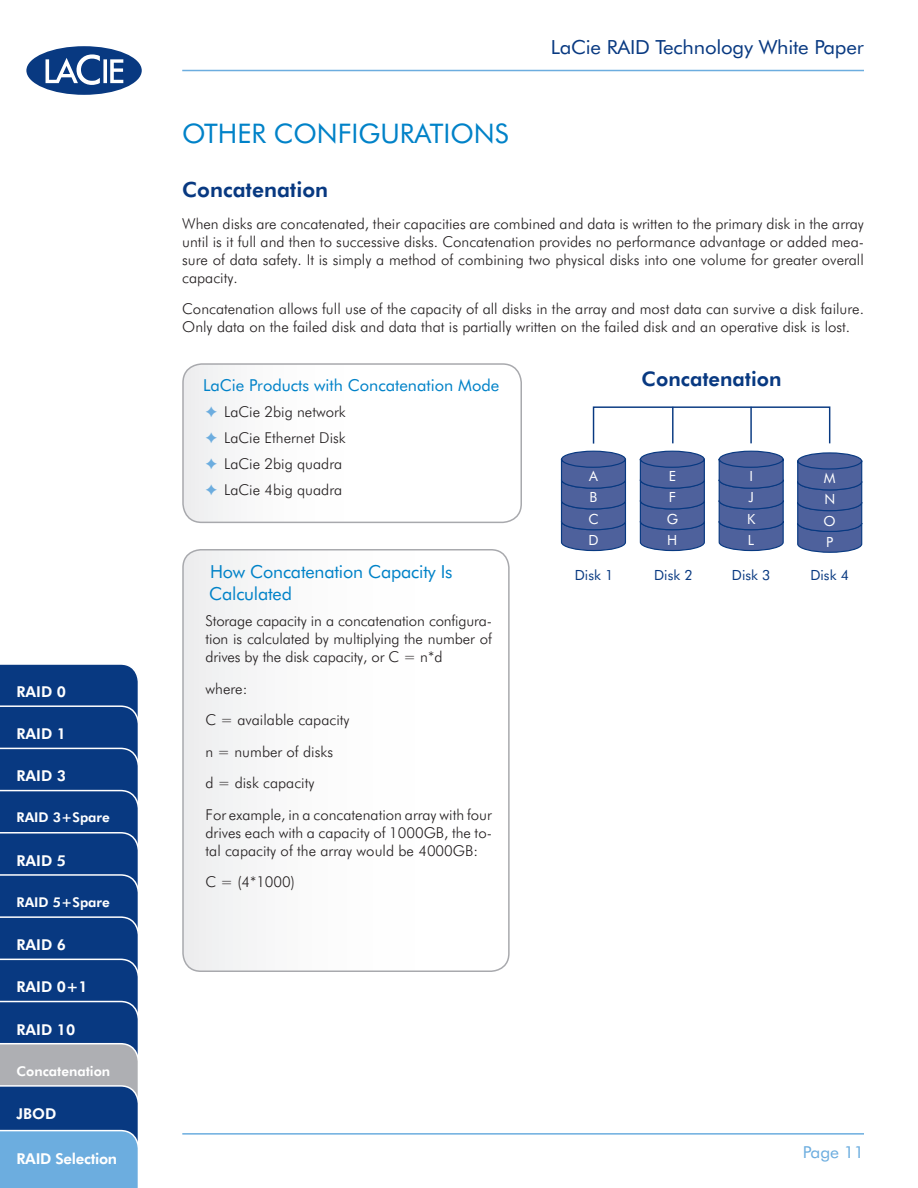
<style>
.page{position:relative;width:918px;height:1188px;background:#fff}
.page>*{position:absolute;margin:0;border:0;box-sizing:border-box;transform-origin:0 0}
._1__Heading{font:27px "Futura BT";color:#0082c8}
._1_1_Heading{font:800 21px "Futura BT";color:#083981}
.t1{font:800 20.1px "Futura BT";color:#083981}
.t2{font:19.5px "Futura BT";letter-spacing:-.01em;color:#083981;scale:1.05 1}
._1_1_1_Heading{font:18px/22.5px "Futura BT";letter-spacing:-.01em;color:#0082c8}
._1_1_1_Heading-2{font:16.5px "Futura BT";color:#0082c8}
.t3{font:16.5px "Futura BT";color:#6caddf;scale:1.05 1}
.Bullets{font:300 15px/18px "Futura BT";color:#231f20;text-align:justify}
.t4{font:800 15px "Futura BT";color:#fff}
.t5{font:800 15px "Futura BT";letter-spacing:-.02em;color:#fff}
.t6{font:13.95px "Futura BT";color:#083981}
.t7{font:13.95px/21.3px "Futura BT";color:#fff;text-align:justify}
.t8{font:800 13.5px "Futura BT";color:#fff}
.s1{color:#6caddf}
</style>
<div class="page">
<hr style="left:182px;top:1133px;width:682px;height:2px;background:#6caddf">
<hr style="left:182px;top:70px;width:682px;height:1px;background:#6caddf">
<svg style="left:26px;top:46px;width:116px;height:49px"></svg>
<div style="left:562px;top:451px;width:63px;height:17px;background:#4e619c;border-radius:50%"></div>
<div style="left:561px;top:451px;width:65px;height:17px;border:1px solid #083981;border-radius:50%"></div>
<svg style="left:560px;top:458px;width:67px;height:94px;background:#51659e"></svg>
<div style="left:640px;top:451px;width:64px;height:17px;background:#4e619c;border-radius:50%"></div>
<div style="left:640px;top:451px;width:65px;height:17px;border:1px solid #083981;border-radius:50%"></div>
<svg style="left:639px;top:458px;width:66px;height:94px;background:#4e639d"></svg>
<div style="left:719px;top:451px;width:64px;height:17px;background:#4e619c;border-radius:50%"></div>
<div style="left:719px;top:451px;width:65px;height:17px;border:1px solid #083981;border-radius:50%"></div>
<svg style="left:718px;top:458px;width:66px;height:94px;background:#4e639d"></svg>
<div style="left:798px;top:453px;width:64px;height:17px;background:#4e619c;border-radius:50%"></div>
<div style="left:797px;top:452px;width:65px;height:18px;border:1px solid #083981;border-radius:50%"></div>
<svg style="left:797px;top:460px;width:66px;height:93px;background:#4c629c"></svg>
<div style="left:593px;top:406px;width:237px;height:38px;border:1px solid #083981"></div>
<hr style="left:672px;top:407px;width:2px;height:36px;background:#083981">
<hr style="left:750px;top:407px;width:2px;height:36px;background:#083981">
<svg style="left:185px;top:366px;width:336px;height:156px"></svg>
<div style="left:182px;top:363px;width:340px;height:160px;border:2px solid #a8a9ad;border-radius:19px"></div>
<svg style="left:183px;top:550px;width:324px;height:421px"></svg>
<div style="left:182px;top:549px;width:328px;height:423px;border:2px solid #a8a9ad;border-radius:18px"></div>
<svg style="left:0;top:664px;width:138px;height:524px;background:#275593"></svg>
<p class="t4" style="left:16px;top:683px;width:51px">RAID 0</p>
<p class="t4" style="left:16px;top:725px;width:51px">RAID 1</p>
<p class="t4" style="left:16px;top:767px;width:51px">RAID 3</p>
<p class="t8" style="left:16px;top:809px;width:95px">RAID 3+Spare</p>
<p class="t4" style="left:16px;top:851px;width:51px">RAID 5</p>
<p class="t8" style="left:16px;top:894px;width:95px">RAID 5+Spare</p>
<p class="t4" style="left:16px;top:936px;width:51px">RAID 6</p>
<p class="t4" style="left:16px;top:978px;width:73px">RAID 0+1</p>
<p class="t4" style="left:16px;top:1020px;width:60px">RAID 10</p>
<p class="t8" style="left:16px;top:1063px;width:95px">Concatenation</p>
<p class="t4" style="left:16px;top:1104px;width:41px">JBOD</p>
<p class="t5" style="left:16px;top:1149px;width:102px">RAID Selection</p>
<h3 class="t2" style="left:551px;top:36px;width:300px">LaCie RAID Technology White Paper</h3>
<p class="_1__Heading" style="left:182px;top:117px;width:233px">Oth er Configuratio</p>
<p class="_1__Heading" style="left:474px;top:117px;width:33px">ns</p>
<p class="_1_1_Heading" style="left:182px;top:177px;width:147px">Concatenation</p>
<p class="Bullets" style="left:182px;top:214px;width:683px">When disks are concatenated, their capacities are combined and data is written to the primary disk in the array until is it full and then to successive disks. Concatenation provides no performance advantage or added mea&shy;sure of data safety. It is simply a method of combining two physical disks into one volume for greater overall capacity.</p>
<p class="Bullets" style="left:182px;top:300px;width:683px">Concatenation allows full use of the capacity of all disks in the array and most data can survive a disk failure.<br>Only data on the failed disk and data that is partially written on the failed disk and an operative disk is lost.</p>
<p class="t1" style="left:642px;top:367px;width:141px">Concatenation</p>
<p class="_1_1_1_Heading-2" style="left:203px;top:375px;width:298px">LaCie Products with Concatenation Mode</p>
<p class="Bullets" style="left:205px;top:403px;width:142px"><span class="s1">✦</span> LaCie 2big network</p>
<p class="Bullets" style="left:205px;top:429px;width:142px"><span class="s1">✦</span> LaCie Ethernet Disk</p>
<p class="Bullets" style="left:205px;top:455px;width:138px"><span class="s1">✦</span> LaCie 2big quadra</p>
<p class="Bullets" style="left:205px;top:481px;width:138px"><span class="s1">✦</span> LaCie 4big quadra</p>
<p class="t7" style="left:588px;top:465px;width:12px">A B C D</p>
<p class="t7" style="left:667px;top:465px;width:13px;text-align:left">E<br>F<br>G<br>H</p>
<p class="t7" style="left:747px;top:465px;width:10px;text-align:left">I<br>J<br>K<br>L</p>
<p class="t7" style="left:824px;top:467px;width:14px">M N O P</p>
<p class="t6" style="left:575px;top:566px;width:40px">Disk 1</p>
<p class="t6" style="left:654px;top:566px;width:40px">Disk 2</p>
<p class="t6" style="left:732px;top:566px;width:40px">Disk 3</p>
<p class="t6" style="left:810px;top:566px;width:40px">Disk 4</p>
<p class="_1_1_1_Heading" style="left:209px;top:560px;width:245px">How Concatenation Capacity Is<br>Calculated</p>
<p class="Bullets" style="left:206px;top:612px;width:288px">Storage capacity in a concatenation configura&shy;tion is calculated by multiplying the number of drives by the disk capacity, or C = n*d</p>
<p class="Bullets" style="left:206px;top:679px;width:43px">where:</p>
<p class="Bullets" style="left:206px;top:711px;width:146px">C = available capacity</p>
<p class="Bullets" style="left:206px;top:742px;width:129px">n = number of disks</p>
<p class="Bullets" style="left:206px;top:774px;width:110px">d = disk capacity</p>
<p class="Bullets" style="left:206px;top:805px;width:288px">For example, in a concatenation array with four drives each with a capacity of 1000GB, the to&shy;tal capacity of the array would be 4000GB:</p>
<p class="Bullets" style="left:206px;top:873px;width:91px">C = (4*1000)</p>
<p class="t3" style="left:803px;top:1142px;width:60px">Page 11</p>
</div>
